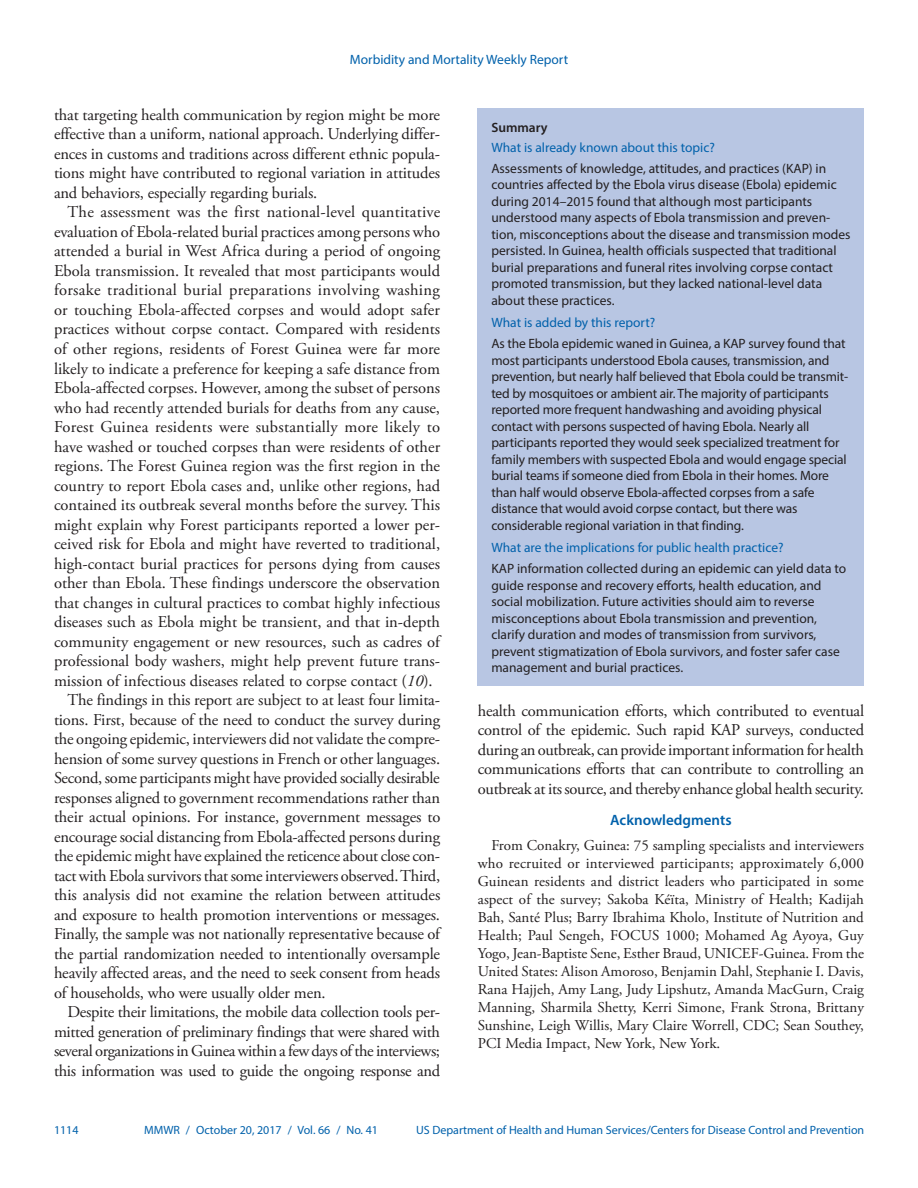
<style>
.page{position:relative;width:918px;height:1188px;background:#fff}
.page>*{position:absolute;margin:0;border:0;box-sizing:border-box;transform-origin:0 0}
.t1{font:16.5px/19.5px "Adobe Garamond Pro";letter-spacing:-.005em;color:#231f20;text-align:justify}
.t2{font:16.5px "Adobe Garamond Pro";letter-spacing:.015em;color:#231f20}
.t3{font:16.5px "Adobe Garamond Pro";letter-spacing:-.03em;color:#231f20}
.t4{font:16.5px "Adobe Garamond Pro";letter-spacing:.02em;color:#231f20}
.t5{font:15px/18px "Adobe Garamond Pro";color:#231f20;text-align:justify}
.t6{font:600 15px "Myriad Pro";color:#0161ab}
.t7{font:13.5px/16.5px "Myriad Pro";color:#231f20}
.t8{font:13.5px "Myriad Pro";color:#0161ab}
.t9{font:600 13.5px "Myriad Pro";color:#231f20}
.t10{font:12px "Myriad Pro";color:#0161ab}
.s1{font-style:italic}
</style>
<div class="page">
<div style="left:478px;top:108px;width:386px;height:578px;background:#b8c6e3"></div>
<p class="t8" style="left:350px;top:51px;width:220px">Morbidity and Mortality Weekly Report</p>
<p class="t1" style="left:54px;top:106px;width:388px">that targeting health communication by region might be more effective than a uniform, national approach. Underlying differ&shy;ences in customs and traditions across different ethnic popula&shy;tions might have contributed to regional variation in attitudes and behaviors, especially regarding burials.</p>
<p class="t2" style="left:67px;top:202px;width:374px">The assessment was the first national-level quantitative</p>
<p class="t1" style="left:54px;top:223px;width:388px">evaluation of Ebola-related burial practices among persons who</p>
<p class="t1" style="left:54px;top:242px;width:388px">attended a burial in West Africa during a period of ongoing</p>
<p class="t1" style="left:54px;top:262px;width:388px">Ebola transmission. It revealed that most participants would</p>
<p class="t4" style="left:54px;top:280px;width:387px">forsake traditional burial preparations involving washing</p>
<p class="t1" style="left:54px;top:301px;width:388px">or touching Ebola-affected corpses and would adopt safer</p>
<p class="t1" style="left:54px;top:320px;width:388px">practices without corpse contact. Compared with residents</p>
<p class="t1" style="left:54px;top:340px;width:387px">of other regions, residents of Forest Guinea were far more</p>
<p class="t1" style="left:54px;top:359px;width:388px">likely to indicate a preference for keeping a safe distance from</p>
<p class="t1" style="left:54px;top:379px;width:388px">Ebola-affected corpses. However, among the subset of persons</p>
<p class="t1" style="left:54px;top:398px;width:388px">who had recently attended burials for deaths from any cause,</p>
<p class="t2" style="left:54px;top:417px;width:388px">Forest Guinea residents were substantially more likely to</p>
<p class="t1" style="left:54px;top:437px;width:388px">have washed or touched corpses than were residents of other</p>
<p class="t1" style="left:54px;top:457px;width:388px">regions. The Forest Guinea region was the first region in the</p>
<p class="t1" style="left:54px;top:476px;width:388px">country to report Ebola cases and, unlike other regions, had</p>
<p class="t1" style="left:54px;top:496px;width:388px">contained its outbreak several months before the survey. This</p>
<p class="t1" style="left:54px;top:515px;width:388px">might explain why Forest participants reported a lower per-</p>
<p class="t1" style="left:54px;top:535px;width:388px">ceived risk for Ebola and might have reverted to traditional,</p>
<p class="t1" style="left:54px;top:554px;width:388px">high-contact burial practices for persons dying from causes</p>
<p class="t1" style="left:54px;top:574px;width:388px">other than Ebola. These findings underscore the observation</p>
<p class="t1" style="left:54px;top:593px;width:388px">that changes in cultural practices to combat highly infectious</p>
<p class="t1" style="left:54px;top:613px;width:388px">diseases such as Ebola might be transient, and that in-depth</p>
<p class="t1" style="left:54px;top:632px;width:388px">community engagement or new resources, such as cadres of</p>
<p class="t1" style="left:54px;top:652px;width:388px">professional body washers, might help prevent future trans-</p>
<p class="t1" style="left:54px;top:671px;width:380px">mission of infectious diseases related to corpse contact (<span class="s1">10</span>).</p>
<p class="t1" style="left:67px;top:691px;width:374px">The findings in this report are subject to at least four limita-</p>
<p class="t1" style="left:54px;top:710px;width:388px">tions. First, because of the need to conduct the survey during</p>
<p class="t1" style="left:54px;top:730px;width:388px">the ongoing epidemic, interviewers did not validate the compre-</p>
<p class="t1" style="left:54px;top:749px;width:388px">hension of some survey questions in French or other languages.</p>
<p class="t1" style="left:54px;top:769px;width:387px">Second, some participants might have provided socially desirable</p>
<p class="t1" style="left:54px;top:788px;width:388px">responses aligned to government recommendations rather than</p>
<p class="t1" style="left:54px;top:808px;width:388px">their actual opinions. For instance, government messages to</p>
<p class="t1" style="left:54px;top:827px;width:388px">encourage social distancing from Ebola-affected persons during</p>
<p class="t1" style="left:54px;top:847px;width:388px">the epidemic might have explained the reticence about close con-</p>
<p class="t1" style="left:54px;top:866px;width:388px">tact with Ebola survivors that some interviewers observed. Third,</p>
<p class="t1" style="left:54px;top:886px;width:388px">this analysis did not examine the relation between attitudes</p>
<p class="t1" style="left:54px;top:905px;width:388px">and exposure to health promotion interventions or messages.</p>
<p class="t1" style="left:54px;top:925px;width:388px">Finally, the sample was not nationally representative because of</p>
<p class="t1" style="left:54px;top:944px;width:388px">the partial randomization needed to intentionally oversample</p>
<p class="t1" style="left:54px;top:964px;width:388px">heavily affected areas, and the need to seek consent from heads</p>
<p class="t1" style="left:54px;top:983px;width:273px">of households, who were usually older men.</p>
<p class="t1" style="left:67px;top:1003px;width:374px">Despite their limitations, the mobile data collection tools per-</p>
<p class="t1" style="left:54px;top:1022px;width:388px">mitted generation of preliminary findings that were shared with</p>
<p class="t3" style="left:54px;top:1041px;width:388px">several organizations in Guinea within a few days of the interviews;</p>
<p class="t1" style="left:54px;top:1061px;width:388px">this information was used to guide the ongoing response and</p>
<p class="t9" style="left:491px;top:119px;width:58px">Summary</p>
<p class="t8" style="left:491px;top:139px;width:225px">What is already known about this topic?</p>
<p class="t7" style="left:491px;top:160px;width:361px">Assessments of knowledge, attitudes, and practices (KAP) in countries affected by the Ebola virus disease (Ebola) epidemic during 2014–2015 found that although most participants understood many aspects of Ebola transmission and preven&shy;tion, misconceptions about the disease and transmission modes persisted. In Guinea, health officials suspected that traditional burial preparations and funeral rites involving corpse contact promoted transmission, but they lacked national-level data about these practices.</p>
<p class="t8" style="left:491px;top:315px;width:165px">What is added by this report?</p>
<p class="t7" style="left:491px;top:335px;width:358px">As the Ebola epidemic waned in Guinea, a KAP survey found that most participants understood Ebola causes, transmission, and prevention, but nearly half believed that Ebola could be transmit&shy;ted by mosquitoes or ambient air. The majority of participants reported more frequent handwashing and avoiding physical contact with persons suspected of having Ebola. Nearly all participants reported they would seek specialized treatment for family members with suspected Ebola and would engage special burial teams if someone died from Ebola in their homes. More than half would observe Ebola-affected corpses from a safe distance that would avoid corpse contact, but there was considerable regional variation in that finding.</p>
<p class="t8" style="left:491px;top:539px;width:294px">What are the implications for public health practice?</p>
<p class="t7" style="left:491px;top:560px;width:356px">KAP information collected during an epidemic can yield data to guide response and recovery efforts, health education, and social mobilization. Future activities should aim to reverse misconceptions about Ebola transmission and prevention, clarify duration and modes of transmission from survivors, prevent stigmatization of Ebola survivors, and foster safer case management and burial practices.</p>
<p class="t1" style="left:478px;top:701px;width:388px">health communication efforts, which contributed to eventual control of the epidemic. Such rapid KAP surveys, conducted during an outbreak, can provide important information for health communications efforts that can contribute to controlling an outbreak at its source, and thereby enhance global health security.</p>
<p class="t6" style="left:610px;top:811px;width:123px">Acknowledgments</p>
<p class="t5" style="left:478px;top:837px;width:388px;text-indent:14px">From Conakry, Guinea: 75 sampling specialists and interviewers who recruited or interviewed participants; approximately 6,000<br>Guinean residents and district leaders who participated in some aspect of the survey; Sakoba Kéïta, Ministry of Health; Kadijah Bah, Santé Plus; Barry Ibrahima Kholo, Institute of Nutrition and Health; Paul Sengeh, FOCUS 1000; Mohamed Ag Ayoya, Guy Yogo, Jean-Baptiste Sene, Esther Braud, UNICEF-Guinea. From the United States: Alison Amoroso, Benjamin Dahl, Stephanie I. Davis, Rana Hajjeh, Amy Lang, Judy Lipshutz, Amanda MacGurn, Craig Manning, Sharmila Shetty, Kerri Simone, Frank Strona, Brittany Sunshine, Leigh Willis, Mary Claire Worrell, CDC; Sean Southey, PCI Media Impact, New York, New York.</p>
<p class="t10" style="left:54px;top:1123px;width:26px">1114</p>
<p class="t10" style="left:144px;top:1123px;width:235px">MMWR / October 20, 2017 / Vol. 66 / No. 41</p>
<p class="t10" style="left:416px;top:1123px;width:450px">US Department of Health and Human Services/Centers for Disease Control and Prevention</p>
</div>
